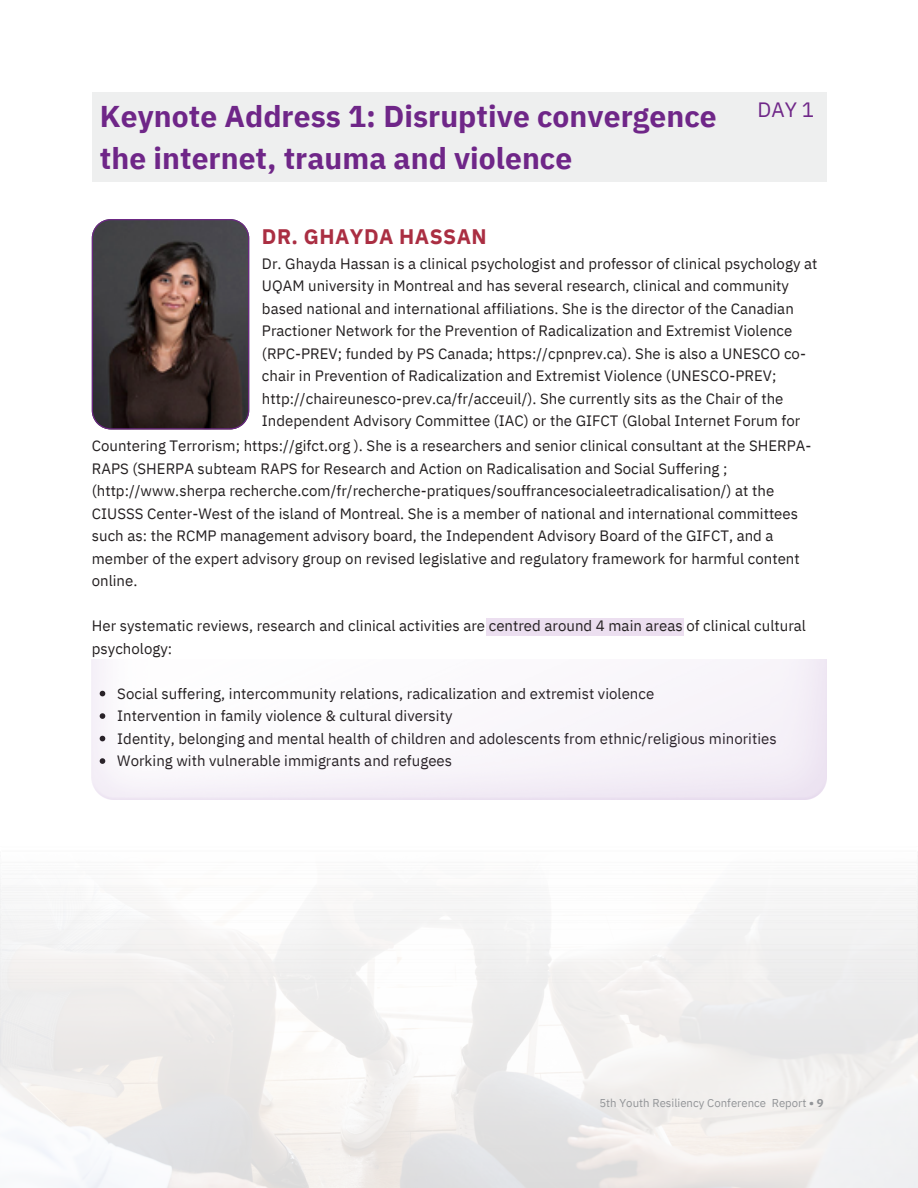
<style>
.page{position:relative;width:918px;height:1188px;background:#fff}
.page>*{position:absolute;margin:0;border:0;box-sizing:border-box;transform-origin:0 0}
.t1{font:700 30px/42px "IBM Plex Sans";color:#6f2688}
.t2{font:700 21px "IBM Plex Sans";letter-spacing:.02em;color:#aa2e42}
.t3{font:20.7px "IBM Plex Sans";color:#6f2688}
.t4{font:15px/22.5px "IBM Plex Sans";color:#231f20}
.t5{font:11.4px "IBM Plex Sans";color:#939598}
.s1{font-weight:700}
</style>
<div class="page">
<div style="left:92px;top:92px;width:734px;height:89px;background:#eeefef"></div>
<div style="left:486px;top:618px;width:197px;height:17px;background:#ecdff0"></div>
<svg style="left:92px;top:219px;width:157px;height:210px;background:#463a3a"></svg>
<img style="left:92px;top:660px;width:734px;height:139px">
<p class="t1" style="left:100px;top:95px;width:618px">Keynote Address 1: Disruptive convergence the internet, trauma and violence</p>
<p class="t2" style="left:262px;top:222px;width:226px">DR. GHAYDA HASSAN</p>
<p class="t3" style="left:757px;top:96px;width:58px">DAY 1</p>
<p class="t4" style="left:262px;top:252px;width:557px">Dr. Ghayda Hassan is a clinical psychologist and professor of clinical psychology at UQAM university in Montreal and has several research, clinical and community based national and international affiliations. She is the director of the Canadian Practioner Network for the Prevention of Radicalization and Extremist Violence (RPC-PREV; funded by PS Canada; https://cpnprev.ca). She is also a UNESCO co&shy;chair in Prevention of Radicalization and Extremist Violence (UNESCO-PREV; http://chaireunesco-prev.ca/fr/acceuil/). She currently sits as the Chair of the Independent Advisory Committee (IAC) or the GIFCT (Global Internet Forum for</p>
<h1 class="t4" style="left:92px;top:434px;width:721px">Countering Terrorism; https://gifct.org ). She is a researchers and senior clinical consultant at the SHERPA-RAPS (SHERPA subteam RAPS for Research and Action on Radicalisation and Social Suffering ; (http://www.sherpa recherche.com/fr/recherche-pratiques/souffrancesocialeetradicalisation/) at the CIUSSS Center-West of the island of Montreal. She is a member of national and international committees such as: the RCMP management advisory board, the Independent Advisory Board of the GIFCT, and a member of the expert advisory group on revised legislative and regulatory framework for harmful content online.</h1>
<h3 class="t4" style="left:92px;top:614px;width:716px">Her systematic reviews, research and clinical activities are centred around 4 main areas of clinical cultural psychology:</h3>
<p class="t4" style="left:117px;top:682px;width:539px">Social suffering, intercommunity relations, radicalization and extremist violence</p>
<h2 class="t4" style="left:117px;top:704px;width:337px">Intervention in family violence &amp; cultural diversity</h2>
<h4 class="t4" style="left:117px;top:727px;width:661px">Identity, belonging and mental health of children and adolescents from ethnic/religious minorities</h4>
<h4 class="t4" style="left:117px;top:749px;width:336px">Working with vulnerable immigrants and refugees</h4>
<p class="t5" style="left:599px;top:1095px;width:226px">5th Youth Resiliency Conference Report <span class="s1">• 9</span></p>
</div>
